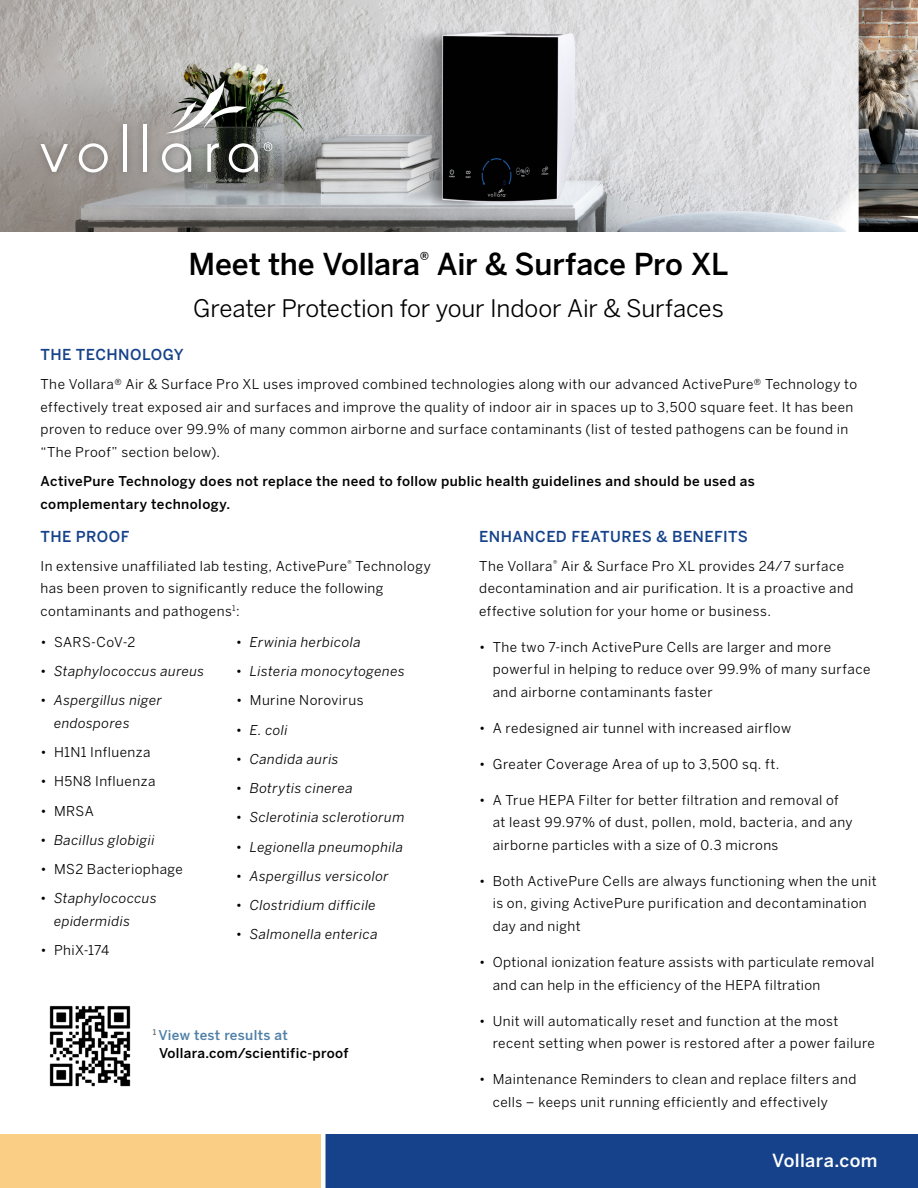
<style>
.page{position:relative;width:918px;height:1188px;background:#fff}
.page>*{position:absolute;margin:0;border:0;box-sizing:border-box;transform-origin:0 0}
.t1{font:500 30px "Benton Sans";letter-spacing:-.01em;color:#000}
.t2{font:24px "Benton Sans";letter-spacing:-.005em;color:#000}
.t3{font:500 18px "Benton Sans";letter-spacing:.02em;color:#fff}
.t4{font:500 15px "Benton Sans";letter-spacing:.025em;color:#15428a}
.t5{font:13.5px/22.5px "Benton Sans";letter-spacing:.035em;color:#000}
.t6{font:italic 13.5px/22.5px "Benton Sans";letter-spacing:.03em;color:#000}
.t7{font:500 13.5px/22.5px "Benton Sans";letter-spacing:.025em;color:#000}
.s1{color:#4f80a8}
</style>
<div class="page">
<img style="left:0;top:0;width:918px;height:231px">
<div style="left:33px;top:74px;width:247px;height:107px;background:#000;opacity:.16"></div>
<div style="left:40px;top:80px;width:232px;height:93px;background:#525252;opacity:.05"></div>
<svg style="left:40px;top:144px;width:28px;height:28px"></svg>
<hr style="left:123px;top:124px;width:4px;height:48px;background:#fff">
<hr style="left:143px;top:124px;width:3px;height:48px;background:#fff">
<svg style="left:207px;top:143px;width:12px;height:29px"></svg>
<svg style="left:79px;top:143px;width:29px;height:30px"></svg>
<svg style="left:162px;top:143px;width:29px;height:30px"></svg>
<svg style="left:229px;top:143px;width:29px;height:30px"></svg>
<svg style="left:165px;top:80px;width:82px;height:54px"></svg>
<svg style="left:264px;top:142px;width:8px;height:9px"></svg>
<img style="left:49px;top:1005px;width:82px;height:82px">
<div style="left:324px;top:1134px;width:594px;height:54px;background:#15428a"></div>
<div style="left:0;top:1134px;width:324px;height:54px;background:#face85"></div>
<div style="left:321px;top:1132px;width:5px;height:56px;background:#fff"></div>
<h1 class="t1" style="left:189px;top:246px;width:542px">Meet the Vollara<sup>®</sup> Air &amp; Surface Pro XL</h1>
<h2 class="t2" style="left:193px;top:294px;width:532px">Greater Protection for your Indoor Air &amp; Surfaces</h2>
<p class="t4" style="left:40px;top:346px;width:145px">THE TECHNOLOGY</p>
<p class="t5" style="left:40px;top:373px;width:818px">The Vollara® Air &amp; Surface Pro XL uses improved combined technologies along with our advanced ActivePure® Technology to effectively treat exposed air and surfaces and improve the quality of indoor air in spaces up to 3,500 square feet. It has been proven to reduce over 99.9% of many common airborne and surface contaminants (list of tested pathogens can be found in “The Proof” section below).</p>
<p class="t7" style="left:40px;top:470px;width:716px">ActivePure Technology does not replace the need to follow public health guidelines and should be used as complementary technology.</p>
<p class="t4" style="left:40px;top:527px;width:91px">THE PROOF</p>
<p class="t5" style="left:40px;top:555px;width:392px">In extensive unaffiliated lab testing, ActivePure<sup>®</sup> Technology has been proven to significantly reduce the following contaminants and pathogens<sup>1</sup>:</p>
<p class="t5" style="left:40px;top:631px;width:96px">• SARS-CoV-2</p>
<p class="t6" style="left:40px;top:660px;width:165px">• Staphylococcus aureus</p>
<p class="t6" style="left:54px;top:689px;width:109px;text-indent:-14px">• Aspergillus niger endospores</p>
<p class="t5" style="left:40px;top:741px;width:112px">• H1N1 Influenza</p>
<p class="t5" style="left:40px;top:770px;width:116px">• H5N8 Influenza</p>
<p class="t5" style="left:40px;top:799px;width:55px">• MRSA</p>
<p class="t6" style="left:40px;top:829px;width:116px">• Bacillus globigii</p>
<p class="t5" style="left:40px;top:858px;width:144px">• MS2 Bacteriophage</p>
<p class="t6" style="left:54px;top:887px;width:104px;text-indent:-14px">• Staphylococcus epidermidis</p>
<p class="t5" style="left:40px;top:939px;width:70px">• PhiX-174</p>
<p class="t6" style="left:236px;top:631px;width:126px">• Erwinia herbicola</p>
<p class="t6" style="left:236px;top:660px;width:170px">• Listeria monocytogenes</p>
<p class="t5" style="left:236px;top:689px;width:129px">• Murine Norovirus</p>
<p class="t6" style="left:236px;top:718px;width:53px">• E. coli</p>
<p class="t6" style="left:236px;top:748px;width:104px">• Candida auris</p>
<p class="t6" style="left:236px;top:777px;width:118px">• Botrytis cinerea</p>
<p class="t6" style="left:236px;top:806px;width:170px">• Sclerotinia sclerotiorum</p>
<p class="t6" style="left:236px;top:835px;width:168px">• Legionella pneumophila</p>
<p class="t6" style="left:236px;top:865px;width:154px">• Aspergillus versicolor</p>
<p class="t6" style="left:236px;top:894px;width:141px">• Clostridium difficile</p>
<p class="t6" style="left:236px;top:923px;width:143px">• Salmonella enterica</p>
<p class="t7" style="left:159px;top:1026px;width:191px;line-height:18px;text-indent:-6px"><sup>1</sup> <span class="s1">View test results at<br></span>Vollara.com/scientific-proof</p>
<p class="t4" style="left:479px;top:527px;width:270px">ENHANCED FEATURES &amp; BENEFITS</p>
<p class="t5" style="left:479px;top:555px;width:376px">The Vollara<sup>®</sup> Air &amp; Surface Pro XL provides 24/7 surface decontamination and air purification. It is a proactive and effective solution for your home or business.</p>
<p class="t5" style="left:493px;top:636px;width:379px;text-indent:-14px">• The two 7-inch ActivePure Cells are larger and more powerful in helping to reduce over 99.9% of many surface and airborne contaminants faster</p>
<p class="t5" style="left:479px;top:717px;width:313px">• A redesigned air tunnel with increased airflow</p>
<p class="t5" style="left:479px;top:753px;width:302px">• Greater Coverage Area of up to 3,500 sq. ft.</p>
<p class="t5" style="left:493px;top:789px;width:361px;text-indent:-14px">• A True HEPA Filter for better filtration and removal of at least 99.97% of dust, pollen, mold, bacteria, and any airborne particles with a size of 0.3 microns</p>
<p class="t5" style="left:493px;top:870px;width:386px;text-indent:-14px">• Both ActivePure Cells are always functioning when the unit is on, giving ActivePure purification and decontamination day and night</p>
<p class="t5" style="left:493px;top:951px;width:383px;text-indent:-14px">• Optional ionization feature assists with particulate removal and can help in the efficiency of the HEPA filtration</p>
<p class="t5" style="left:493px;top:1009px;width:384px;text-indent:-14px">• Unit will automatically reset and function at the most recent setting when power is restored after a power failure</p>
<p class="t5" style="left:493px;top:1068px;width:365px;text-indent:-14px">• Maintenance Reminders to clean and replace filters and cells – keeps unit running efficiently and effectively</p>
<h3 class="t3" style="left:772px;top:1150px;width:107px">Vollara.com</h3>
</div>
